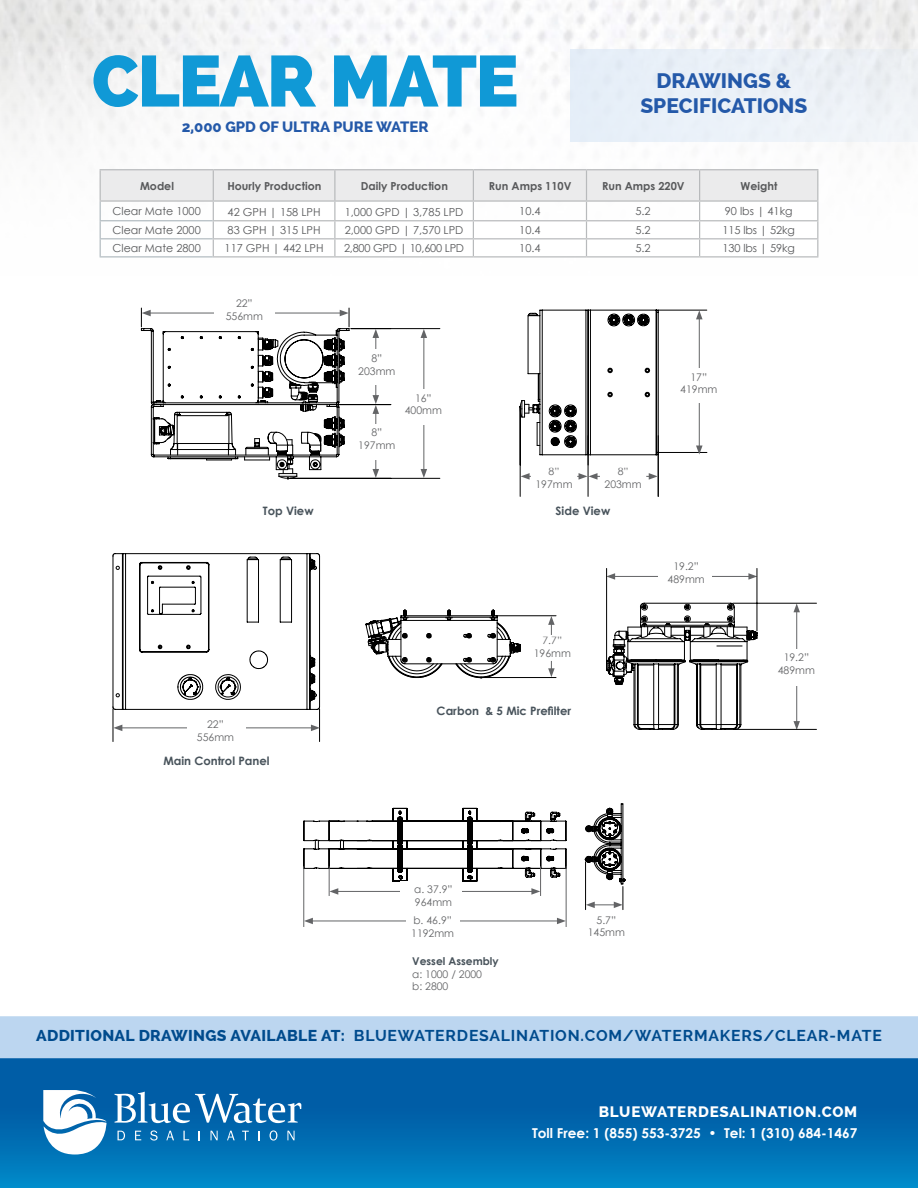
<style>
.page{position:relative;width:918px;height:1188px;background:#fff}
.page>*{position:absolute;margin:0;border:0;box-sizing:border-box;transform-origin:0 0}
.t1{font:800 72px "Raleway";letter-spacing:-.02em;color:#1099d6}
.t2{font:800 21px/25.2px "Raleway";color:#2459a9;text-align:center}
.t3{font:700 15.75px "Raleway";letter-spacing:.05em;color:#004b8d}
.t4{font:800 15.15px "Raleway";letter-spacing:.05em;color:#fff}
.t5{font:800 15px "Raleway";color:#2459a9}
.t6{font:700 13.65px "Century Gothic";color:#fff}
.t7{font:700 11.55px "Century Gothic";color:#48535b}
.t8{font:10.95px "Century Gothic";color:#58595b}
.t9{font:700 10.95px "Century Gothic";color:#58595b}
.t10{font:10.95px "Century Gothic";letter-spacing:-.02em;color:#58595b}
.t11{font:700 10.8px "Century Gothic";color:#48535b}
.t12{font:10.5px/12.6px "Century Gothic";color:#636466;text-align:center}
.s1{font-weight:800}
</style>
<div class="page">
<div style="left:570px;top:49px;width:348px;height:92px;background:#eaf0f8"></div>
<hr style="left:100px;top:169px;width:113px;height:1px;background:#b8babc">
<hr style="left:213px;top:169px;width:122px;height:1px;background:#b8babc">
<hr style="left:335px;top:169px;width:138px;height:1px;background:#b8babc">
<hr style="left:473px;top:169px;width:114px;height:1px;background:#b8babc">
<hr style="left:587px;top:169px;width:113px;height:1px;background:#b8babc">
<hr style="left:700px;top:169px;width:118px;height:1px;background:#b8babc">
<svg style="left:100px;top:170px;width:718px;height:87px"></svg>
<hr style="left:100px;top:256px;width:113px;height:1px;background:#abb5bb">
<hr style="left:658px;top:310px;width:49px;height:1px;background:#000">
<hr style="left:659px;top:452px;width:48px;height:1px;background:#000">
<div style="left:0;top:1058px;width:918px;height:130px;background:linear-gradient(to bottom,#00529d,#0082c3)"></div>
<div style="left:0;top:1016px;width:918px;height:42px;background:#bcd6f0"></div>
<svg style="left:114px;top:1092px;width:188px;height:31px"></svg>
<svg style="left:43px;top:1090px;width:63px;height:65px"></svg>
<svg style="left:118px;top:1131px;width:7px;height:9px"></svg>
<svg style="left:135px;top:1131px;width:6px;height:9px"></svg>
<svg style="left:150px;top:1130px;width:8px;height:11px"></svg>
<svg style="left:166px;top:1131px;width:8px;height:9px"></svg>
<svg style="left:183px;top:1131px;width:6px;height:9px"></svg>
<svg style="left:211px;top:1131px;width:7px;height:9px"></svg>
<svg style="left:227px;top:1131px;width:8px;height:9px"></svg>
<svg style="left:242px;top:1131px;width:7px;height:9px"></svg>
<svg style="left:258px;top:1131px;width:2px;height:9px"></svg>
<svg style="left:270px;top:1130px;width:7px;height:11px"></svg>
<svg style="left:287px;top:1131px;width:8px;height:9px"></svg>
<svg style="left:141px;top:308px;width:300px;height:172px"></svg>
<div style="left:395px;top:389px;width:56px;height:36px;background:#fff"></div>
<hr style="left:329px;top:866px;width:1px;height:30px;background:#636466">
<hr style="left:540px;top:866px;width:1px;height:30px;background:#636466">
<hr style="left:304px;top:866px;width:1px;height:61px;background:#636466">
<hr style="left:566px;top:866px;width:1px;height:61px;background:#636466">
<svg style="left:585px;top:803px;width:41px;height:107px"></svg>
<svg style="left:303px;top:808px;width:264px;height:87px"></svg>
<div style="left:400px;top:881px;width:62px;height:30px;background:#fff"></div>
<hr style="left:310px;top:921px;width:249px;height:1px;background:#636466">
<svg style="left:304px;top:918px;width:9px;height:6px"></svg>
<svg style="left:557px;top:918px;width:9px;height:6px"></svg>
<div style="left:406px;top:912px;width:54px;height:31px;background:#fff"></div>
<svg style="left:365px;top:609px;width:192px;height:70px"></svg>
<svg style="left:606px;top:568px;width:211px;height:162px"></svg>
<div style="left:658px;top:558px;width:53px;height:34px;background:#fff"></div>
<div style="left:768px;top:649px;width:56px;height:36px;background:#fff"></div>
<svg style="left:112px;top:553px;width:209px;height:158px"></svg>
<hr style="left:113px;top:709px;width:1px;height:33px;background:#000">
<hr style="left:319px;top:709px;width:1px;height:33px;background:#000">
<hr style="left:120px;top:728px;width:193px;height:1px;background:#636466">
<svg style="left:113px;top:725px;width:9px;height:6px"></svg>
<svg style="left:311px;top:725px;width:9px;height:6px"></svg>
<div style="left:187px;top:716px;width:59px;height:36px;background:#fff"></div>
<hr style="left:699px;top:317px;width:1px;height:131px;background:#636466">
<svg style="left:696px;top:446px;width:7px;height:9px"></svg>
<svg style="left:696px;top:310px;width:7px;height:9px"></svg>
<div style="left:671px;top:368px;width:56px;height:35px;background:#fff"></div>
<svg style="left:519px;top:309px;width:140px;height:188px"></svg>
<h1 class="t1" style="left:92px;top:39px;width:428px">CLEAR MATE</h1>
<h3 class="t5" style="left:182px;top:118px;width:248px">2,000 GPD OF ULTRA PURE WATER</h3>
<h2 class="t2" style="left:640px;top:68px;width:169px">DRAWINGS &amp;<br>SPECIFICATIONS</h2>
<p class="t9" style="left:140px;top:177px;width:35px">Model</p>
<p class="t9" style="left:227px;top:177px;width:96px">Hourly Production</p>
<p class="t9" style="left:361px;top:177px;width:89px">Daily Production</p>
<p class="t9" style="left:489px;top:177px;width:84px">Run Amps 110V</p>
<p class="t9" style="left:602px;top:177px;width:84px">Run Amps 220V</p>
<p class="t9" style="left:741px;top:177px;width:38px">Weight</p>
<p class="t8" style="left:113px;top:203px;width:90px">Clear Mate 1000</p>
<p class="t8" style="left:228px;top:204px;width:94px">42 GPH | 158 LPH</p>
<p class="t8" style="left:345px;top:204px;width:120px">1,000 GPD | 3,785 LPD</p>
<p class="t8" style="left:519px;top:203px;width:23px">10.4</p>
<p class="t8" style="left:635px;top:203px;width:17px">5.2</p>
<p class="t8" style="left:725px;top:203px;width:69px">90 lbs | 41kg</p>
<p class="t8" style="left:113px;top:222px;width:90px">Clear Mate 2000</p>
<p class="t8" style="left:228px;top:222px;width:94px">83 GPH | 315 LPH</p>
<p class="t8" style="left:345px;top:222px;width:120px">2,000 GPD | 7,570 LPD</p>
<p class="t8" style="left:519px;top:222px;width:23px">10.4</p>
<p class="t8" style="left:635px;top:222px;width:17px">5.2</p>
<p class="t8" style="left:722px;top:222px;width:74px">115 lbs | 52kg</p>
<p class="t8" style="left:113px;top:240px;width:90px">Clear Mate 2800</p>
<p class="t8" style="left:225px;top:240px;width:101px">117 GPH | 442 LPH</p>
<p class="t10" style="left:344px;top:240px;width:122px">2,800 GPD | 10,600 LPD</p>
<p class="t8" style="left:519px;top:240px;width:23px">10.4</p>
<p class="t8" style="left:635px;top:240px;width:17px">5.2</p>
<p class="t8" style="left:722px;top:240px;width:74px">130 lbs | 59kg</p>
<p class="t12" style="left:226px;top:297px;width:39px">22”<br>556mm</p>
<p class="t7" style="left:263px;top:502px;width:52px">Top View</p>
<p class="t12" style="left:197px;top:718px;width:39px">22”<br>556mm</p>
<p class="t7" style="left:163px;top:753px;width:108px">Main Control Panel</p>
<p class="t12" style="left:358px;top:352px;width:39px">8”<br>203mm</p>
<p class="t12" style="left:358px;top:426px;width:39px">8”<br>197mm</p>
<p class="t12" style="left:405px;top:391px;width:39px">16”<br>400mm</p>
<p class="t12" style="left:535px;top:465px;width:39px">8”<br>197mm</p>
<p class="t7" style="left:556px;top:502px;width:56px">Side View</p>
<p class="t12" style="left:605px;top:465px;width:39px">8”<br>203mm</p>
<p class="t12" style="left:534px;top:634px;width:39px">7.7”<br>196mm</p>
<p class="t7" style="left:437px;top:702px;width:136px">Carbon &amp; 5 Mic Prefilter</p>
<p class="t12" style="left:680px;top:370px;width:39px">17”<br>419mm</p>
<p class="t12" style="left:668px;top:560px;width:39px">19.2”<br>489mm</p>
<p class="t12" style="left:414px;top:883px;width:40px;text-align:left">a. 37.9”<br>964mm</p>
<p class="t12" style="left:411px;top:914px;width:44px;text-align:left">b. 46.9”<br>1192mm</p>
<p class="t11" style="left:412px;top:953px;width:88px">Vessel Assembly</p>
<p class="t12" style="left:412px;top:968px;width:71px;text-align:left">a: 1000 / 2000 b: 2800</p>
<p class="t12" style="left:588px;top:913px;width:39px">5.7”<br>145mm</p>
<p class="t12" style="left:778px;top:651px;width:39px">19.2”<br>489mm</p>
<h3 class="t3" style="left:36px;top:1027px;width:847px"><span class="s1">ADDITIONAL DRAWINGS AVAILABLE AT:</span> BLUEWATERDESALINATION.COM/WATERMAKERS/CLEAR-MATE</h3>
<h3 class="t4" style="left:599px;top:1103px;width:260px">BLUEWATERDESALINATION.COM</h3>
<p class="t6" style="left:532px;top:1122px;width:327px">Toll Free: 1 (855) 553-3725 • Tel: 1 (310) 684-1467</p>
</div>
